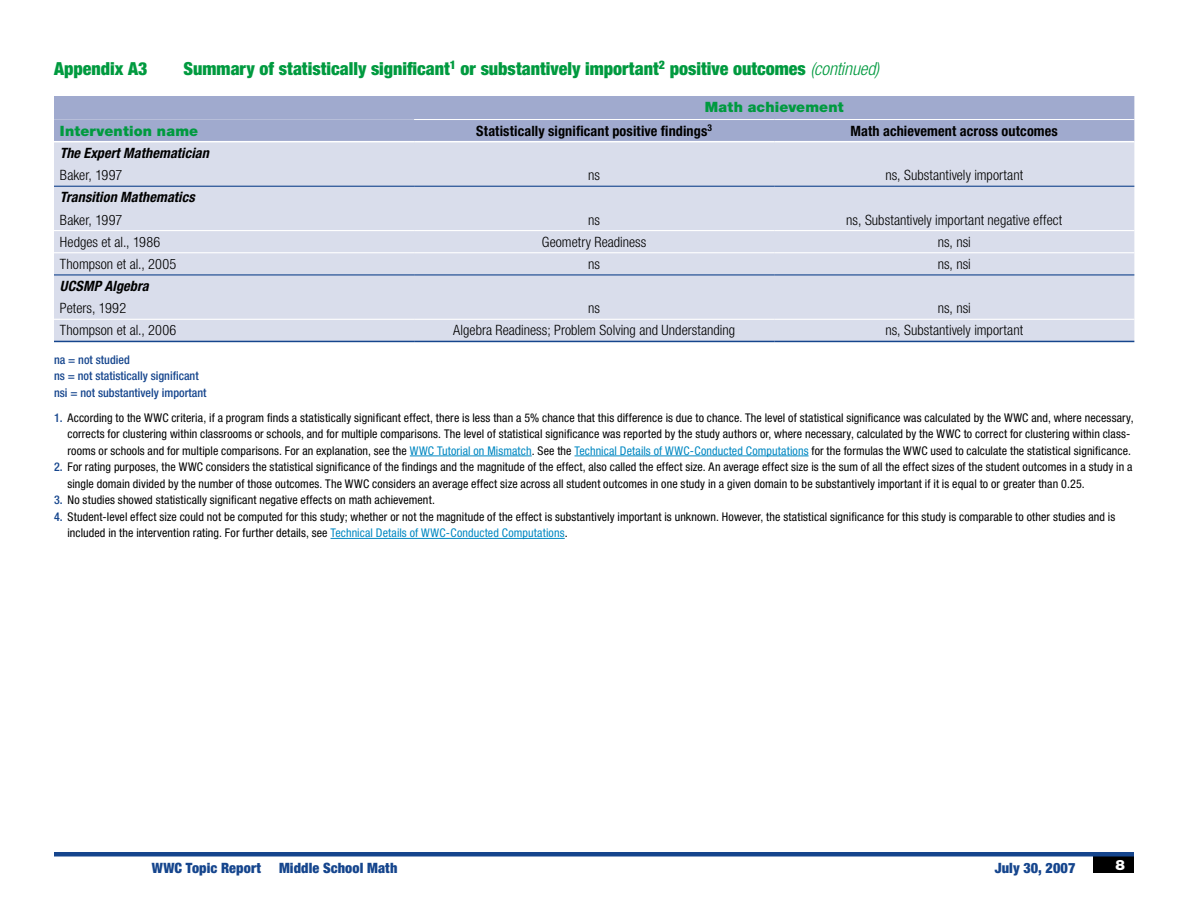
<style>
.page{position:relative;width:1188px;height:918px;background:#fff}
.page>*{position:absolute;margin:0;border:0;box-sizing:border-box;transform-origin:0 0}
.t1{font:900 condensed 18px "Helvetica Neue LT Std";color:#009a3f}
.t2{font:300 condensed 14.25px "Helvetica Neue LT Std";color:#000}
.t3{font:italic 700 condensed 14.25px/22.2px "Helvetica Neue LT Std";letter-spacing:.005em;color:#000}
.t4{font:700 condensed 14.25px "Helvetica Neue LT Std";letter-spacing:.01em;color:#000}
.t5{font:900 condensed 14.25px "Helvetica Neue LT Std";letter-spacing:.01em;color:#15458d}
.t6{font:900 14.25px "Helvetica Neue LT Std";letter-spacing:.01em;color:#009a3f}
.t7{font:900 14.25px "Helvetica Neue LT Std";color:#fff}
.t8{font:condensed 12px/16.5px "Helvetica Neue LT Std";letter-spacing:.01em;color:#000}
.t9{font:500 condensed 12px/16.5px "Helvetica Neue LT Std";color:#15458d}
.s1{font-weight:300;font-style:italic}
.s2{font-weight:300;font-style:normal}
.s3{font-weight:500;color:#15458d}
.s4{color:#0088c2}
</style>
<div class="page">
<div style="left:1094px;top:856px;width:40px;height:17px;background:#000"></div>
<hr style="left:54px;top:852px;width:1080px;height:4px;background:#15458d">
<hr style="left:410px;top:456px;width:122px;height:1px;background:#0088c2">
<hr style="left:575px;top:456px;width:234px;height:1px;background:#0088c2">
<hr style="left:331px;top:538px;width:234px;height:1px;background:#0088c2">
<div style="left:54px;top:96px;width:1080px;height:45px;background:#a0aace"></div>
<div style="left:54px;top:142px;width:1080px;height:199px;background:#d9ddeb"></div>
<hr style="left:414px;top:119px;width:360px;height:1px;background:#fff">
<hr style="left:774px;top:119px;width:360px;height:1px;background:#fff">
<hr style="left:54px;top:341px;width:360px;height:1px;background:#15458d">
<hr style="left:414px;top:341px;width:360px;height:1px;background:#15458d">
<hr style="left:774px;top:341px;width:360px;height:1px;background:#15458d">
<hr style="left:54px;top:230px;width:360px;height:1px;background:#fff">
<hr style="left:414px;top:230px;width:360px;height:1px;background:#fff">
<hr style="left:774px;top:230px;width:360px;height:1px;background:#fff">
<hr style="left:54px;top:252px;width:360px;height:1px;background:#fff">
<hr style="left:414px;top:252px;width:360px;height:1px;background:#fff">
<hr style="left:774px;top:252px;width:360px;height:1px;background:#fff">
<hr style="left:54px;top:319px;width:360px;height:1px;background:#fff">
<hr style="left:414px;top:319px;width:360px;height:1px;background:#fff">
<hr style="left:774px;top:319px;width:360px;height:1px;background:#fff">
<hr style="left:54px;top:274px;width:360px;height:1px;background:#15458d">
<hr style="left:414px;top:274px;width:360px;height:1px;background:#15458d">
<hr style="left:774px;top:274px;width:360px;height:1px;background:#15458d">
<hr style="left:54px;top:186px;width:360px;height:1px;background:#15458d">
<hr style="left:414px;top:186px;width:360px;height:1px;background:#15458d">
<hr style="left:774px;top:186px;width:360px;height:1px;background:#15458d">
<p class="t1" style="left:54px;top:58px;width:95px">Appendix A3</p>
<p class="t1" style="left:184px;top:58px;width:697px">Summary of statistically significant<sup>1</sup> or substantively important<sup>2</sup> positive outcomes <span class="s1">(continued)</span></p>
<p class="t6" style="left:705px;top:99px;width:140px">Math achievement</p>
<p class="t6" style="left:60px;top:122px;width:140px">Intervention name</p>
<p class="t4" style="left:476px;top:122px;width:237px">Statistically significant positive findings<sup>3</sup></p>
<p class="t4" style="left:851px;top:122px;width:209px">Math achievement across outcomes</p>
<p class="t3" style="left:60px;top:142px;width:151px">The Expert Mathematician<br><span class="s2">Baker, 1997</span></p>
<p class="t2" style="left:588px;top:167px;width:13px">ns</p>
<p class="t2" style="left:885px;top:167px;width:139px">ns, Substantively important</p>
<p class="t3" style="left:60px;top:186px;width:136px">Transition Mathematics<br><span class="s2">Baker, 1997</span></p>
<p class="t2" style="left:588px;top:211px;width:13px">ns</p>
<p class="t2" style="left:846px;top:211px;width:217px">ns, Substantively important negative effect</p>
<p class="t2" style="left:60px;top:234px;width:102px">Hedges et al., 1986</p>
<p class="t2" style="left:542px;top:234px;width:106px">Geometry Readiness</p>
<p class="t2" style="left:938px;top:234px;width:35px">ns, nsi</p>
<p class="t2" style="left:60px;top:256px;width:118px">Thompson et al., 2005</p>
<p class="t2" style="left:588px;top:256px;width:13px">ns</p>
<p class="t2" style="left:938px;top:256px;width:35px">ns, nsi</p>
<p class="t3" style="left:60px;top:275px;width:90px">UCSMP Algebra<br><span class="s2">Peters, 1992</span></p>
<p class="t2" style="left:588px;top:300px;width:13px">ns</p>
<p class="t2" style="left:938px;top:300px;width:35px">ns, nsi</p>
<p class="t2" style="left:60px;top:322px;width:118px">Thompson et al., 2006</p>
<p class="t2" style="left:453px;top:322px;width:284px">Algebra Readiness; Problem Solving and Understanding</p>
<p class="t2" style="left:885px;top:322px;width:139px">ns, Substantively important</p>
<p class="t9" style="left:54px;top:351px;width:154px">na = not studied<br>ns = not statistically significant nsi = not substantively important</p>
<p class="t8" style="left:68px;top:409px;width:1068px;text-indent:-14px"><span class="s3">1.</span> According to the WWC criteria, if a program finds a statistically significant effect, there is less than a 5% chance that this difference is due to chance. The level of statistical significance was calculated by the WWC and, where necessary, corrects for clustering within classrooms or schools, and for multiple comparisons. The level of statistical significance was reported by the study authors or, where necessary, calculated by the WWC to correct for clustering within class&shy;rooms or schools and for multiple comparisons. For an explanation, see the <span class="s4">WWC Tutorial on Mismatch</span>. See the <span class="s4">Technical Details of WWC-Conducted Computations</span> for the formulas the WWC used to calculate the statistical significance.</p>
<p class="t8" style="left:68px;top:459px;width:1067px;text-indent:-14px"><span class="s3">2.</span> For rating purposes, the WWC considers the statistical significance of the findings and the magnitude of the effect, also called the effect size. An average effect size is the sum of all the effect sizes of the student outcomes in a study in a single domain divided by the number of those outcomes. The WWC considers an average effect size across all student outcomes in one study in a given domain to be substantively important if it is equal to or greater than 0.25.</p>
<p class="t8" style="left:54px;top:492px;width:382px"><span class="s3">3.</span> No studies showed statistically significant negative effects on math achievement.</p>
<p class="t8" style="left:68px;top:508px;width:1049px;text-indent:-14px"><span class="s3">4.</span> Student-level effect size could not be computed for this study; whether or not the magnitude of the effect is substantively important is unknown. However, the statistical significance for this study is comparable to other studies and is included in the intervention rating. For further details, see <span class="s4">Technical Details of WWC-Conducted Computations</span>.</p>
<p class="t5" style="left:152px;top:859px;width:111px">WWC Topic Report</p>
<p class="t5" style="left:279px;top:859px;width:120px">Middle School Math</p>
<p class="t5" style="left:995px;top:859px;width:82px">July 30, 2007</p>
<p class="t7" style="left:1115px;top:856px;width:11px">8</p>
</div>
